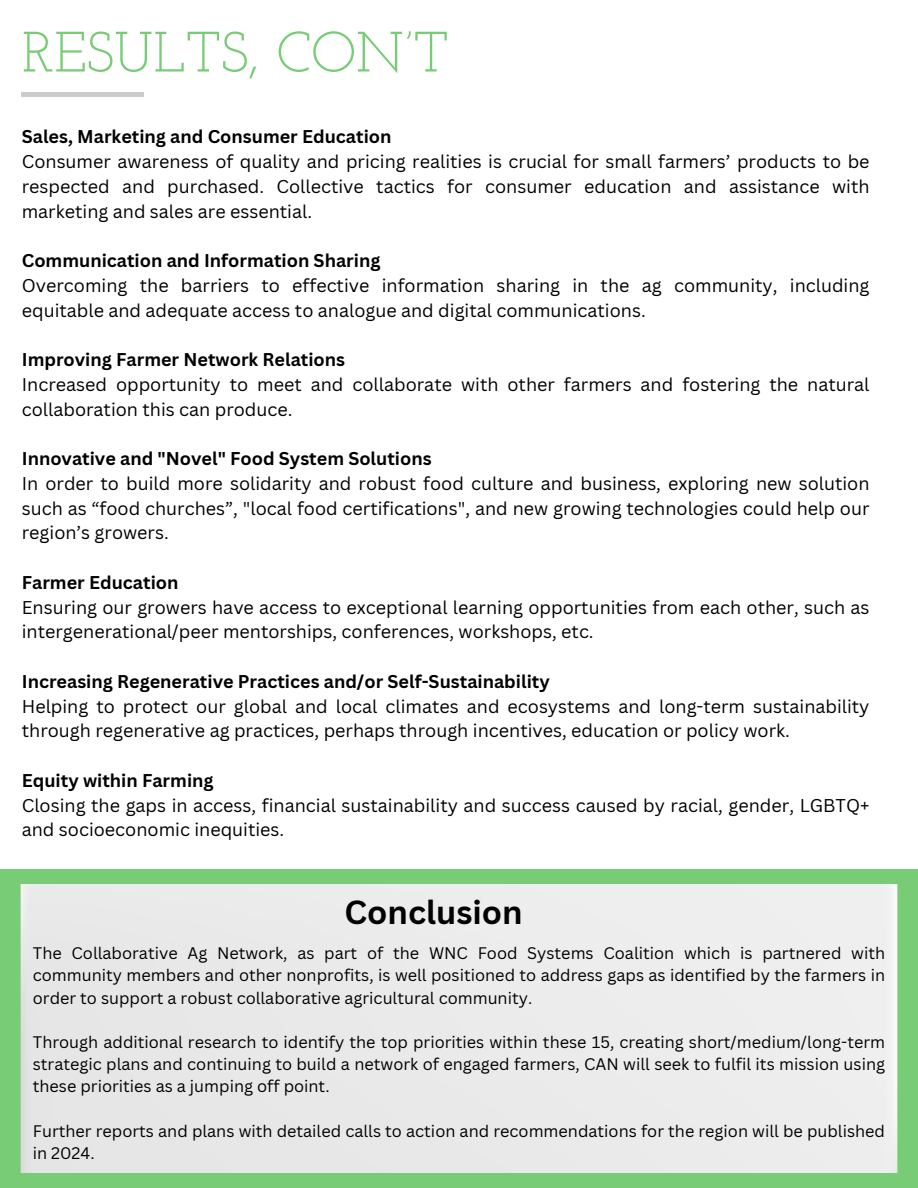
<style>
.page{position:relative;width:918px;height:1188px;background:#fff}
.page>*{position:absolute;margin:0;border:0;box-sizing:border-box;transform-origin:0 0}
.t1{font:56.85px "Josefin Slab";color:#78cc76}
.t2{font:700 32.55px "Canva Sans";color:#000}
.t3{font:18px/24.8px "Canva Sans";color:#000}
.t4{font:700 18px "Canva Sans";color:#000}
.t5{font:16.35px/22.2px "Canva Sans";color:#000;text-align:justify}
</style>
<div class="page">
<div style="left:22px;top:92px;width:122px;height:5px;background:#ccc"></div>
<div style="left:0;top:869px;width:918px;height:319px;background:#78cc76"></div>
<div style="left:20px;top:885px;width:878px;height:288px;background:#ebebeb"></div>
<p class="t1" style="left:22px;top:29px;width:428px">RESULTS, CON’T</p>
<p class="t4" style="left:22px;top:124px;width:371px">Sales, Marketing and Consumer Education</p>
<p class="t3" style="left:22px;top:149px;width:849px;text-align:justify">Consumer awareness of quality and pricing realities is crucial for small farmers’ products to be respected and purchased. Collective tactics for consumer education and assistance with marketing and sales are essential.</p>
<p class="t4" style="left:22px;top:248px;width:360px">Communication and Information Sharing</p>
<p class="t3" style="left:22px;top:273px;width:849px">Overcoming the barriers to effective information sharing in the ag community, including equitable and adequate access to analogue and digital communications.</p>
<p class="t4" style="left:22px;top:347px;width:325px">Improving Farmer Network Relations</p>
<p class="t3" style="left:22px;top:372px;width:849px">Increased opportunity to meet and collaborate with other farmers and fostering the natural collaboration this can produce.</p>
<p class="t4" style="left:22px;top:446px;width:411px">Innovative and "Novel" Food System Solutions</p>
<p class="t3" style="left:22px;top:471px;width:849px;text-align:justify">In order to build more solidarity and robust food culture and business, exploring new solution such as “food churches”, "local food certifications", and new growing technologies could help our region’s growers.</p>
<p class="t4" style="left:22px;top:570px;width:158px">Farmer Education</p>
<p class="t3" style="left:22px;top:594px;width:849px">Ensuring our growers have access to exceptional learning opportunities from each other, such as intergenerational/peer mentorships, conferences, workshops, etc.</p>
<p class="t4" style="left:22px;top:669px;width:530px">Increasing Regenerative Practices and/or Self-Sustainability</p>
<p class="t3" style="left:22px;top:693px;width:849px">Helping to protect our global and local climates and ecosystems and long-term sustainability through regenerative ag practices, perhaps through incentives, education or policy work.</p>
<p class="t4" style="left:22px;top:768px;width:193px">Equity within Farming</p>
<p class="t3" style="left:22px;top:792px;width:849px">Closing the gaps in access, financial sustainability and success caused by racial, gender, LGBTQ+ and socioeconomic inequities.</p>
<p class="t2" style="left:344px;top:889px;width:180px">Conclusion</p>
<p class="t5" style="left:33px;top:942px;width:854px">The Collaborative Ag Network, as part of the WNC Food Systems Coalition which is partnered with community members and other nonprofits, is well positioned to address gaps as identified by the farmers in order to support a robust collaborative agricultural community.</p>
<p class="t5" style="left:33px;top:1031px;width:854px">Through additional research to identify the top priorities within these 15, creating short/medium/long-term strategic plans and continuing to build a network of engaged farmers, CAN will seek to fulfil its mission using these priorities as a jumping off point.</p>
<p class="t5" style="left:33px;top:1119px;width:854px">Further reports and plans with detailed calls to action and recommendations for the region will be published in 2024.</p>
</div>
